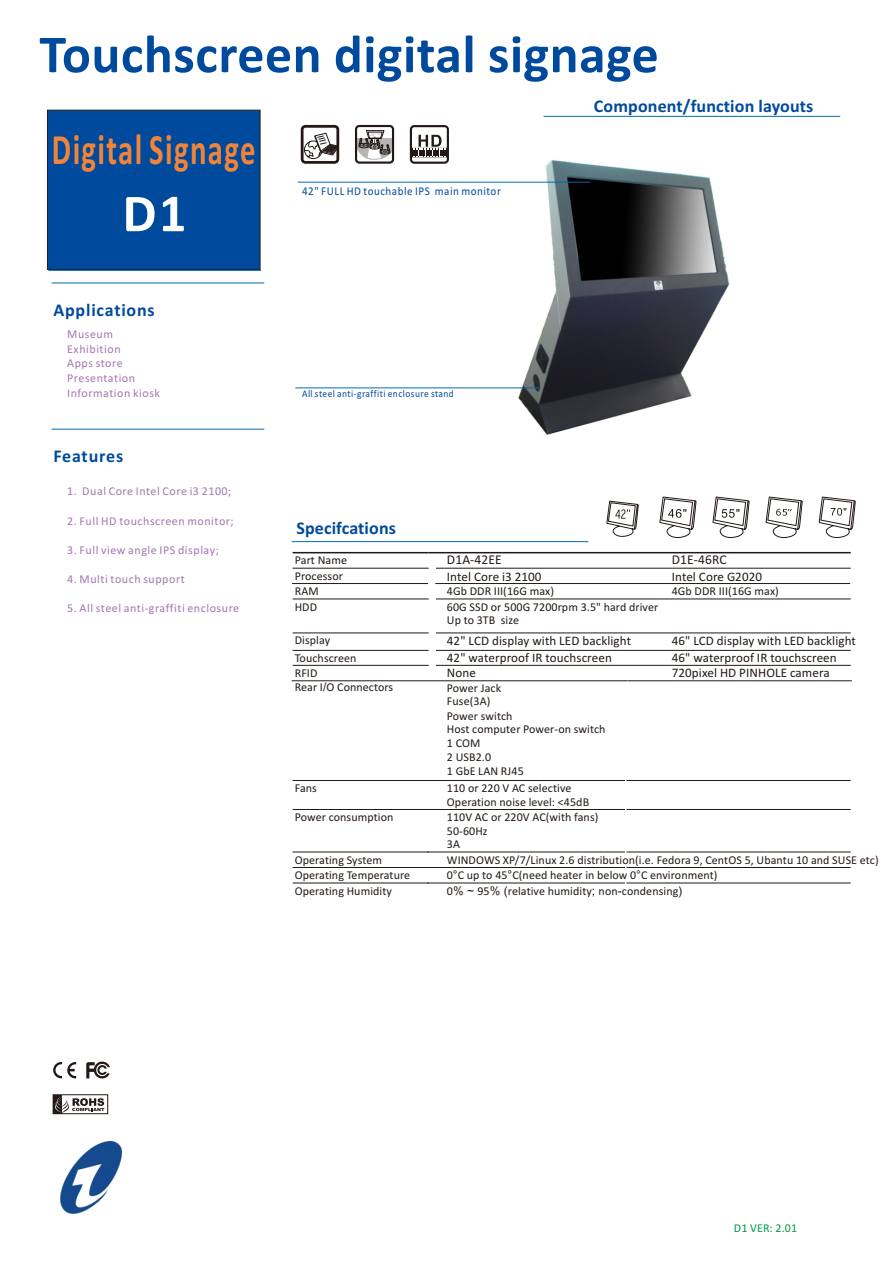
<style>
.page{position:relative;width:893px;height:1263px;background:#fff}
.page>*{position:absolute;margin:0;border:0;box-sizing:border-box;transform-origin:0 0}
.t1{font:700 54px "Calibri";letter-spacing:.01em;color:#004a9e}
.t2{font:700 54px "Calibri";color:#fff}
.t3{font:700 43.5px "Calibri";letter-spacing:.045em;color:#f08438;scale:.7 1}
.t4{font:700 18px "Calibri";letter-spacing:.01em;color:#004a9e}
.t5{font:700 18px "Calibri";letter-spacing:.045em;color:#004a9e}
.t6{font:13.5px "Calibri";letter-spacing:.01em;color:#231916}
.t7{font:13.05px/16.4px "Calibri";letter-spacing:.01em;color:#231916}
.t8{font:12px/14.1px "Calibri";letter-spacing:.01em;color:#231916}
.t9{font:12px/14.7px "Calibri";letter-spacing:.045em;color:#a675b0}
.t10{font:12px "Calibri";letter-spacing:.01em;color:#094}
.t11{font:11.85px "Calibri";letter-spacing:.045em;color:#004a9e;scale:.93 1}
.t12{font:10.2px "Calibri";letter-spacing:.045em;color:#004a9e;scale:.93 1}
.s1{font-family:"Arial Unicode MS"}
</style>
<div class="page">
<img style="left:507px;top:159px;width:223px;height:276px">
<div style="left:47px;top:109px;width:214px;height:161px;background:#004a9e"></div>
<hr style="left:48px;top:270px;width:213px;height:1px;background:#006bb5">
<hr style="left:52px;top:429px;width:212px;height:1px;background:#006bb5">
<hr style="left:544px;top:116px;width:296px;height:1px;background:#006bb5">
<hr style="left:293px;top:568px;width:136px;height:1px;background:#231916">
<hr style="left:436px;top:568px;width:415px;height:1px;background:#231916">
<hr style="left:293px;top:633px;width:136px;height:1px;background:#231916">
<hr style="left:436px;top:633px;width:415px;height:1px;background:#231916">
<hr style="left:293px;top:650px;width:136px;height:1px;background:#231916">
<hr style="left:436px;top:650px;width:415px;height:1px;background:#231916">
<hr style="left:293px;top:552px;width:136px;height:1px;background:#231916">
<hr style="left:429px;top:552px;width:422px;height:1px;background:#231916">
<svg style="left:86px;top:1061px;width:24px;height:17px"></svg>
<svg style="left:53px;top:1062px;width:23px;height:16px"></svg>
<div style="left:53px;top:1094px;width:55px;height:20px;border:1px solid #231916"></div>
<svg style="left:55px;top:1095px;width:49px;height:19px"></svg>
<hr style="left:52px;top:283px;width:212px;height:1px;background:#006bb5">
<hr style="left:292px;top:541px;width:296px;height:1px;background:#006bb5">
<hr style="left:298px;top:182px;width:292px;height:1px;background:#006bb5">
<hr style="left:295px;top:388px;width:244px;height:1px;background:#006bb5">
<svg style="left:410px;top:125px;width:39px;height:39px"></svg>
<svg style="left:301px;top:125px;width:39px;height:39px"></svg>
<hr style="left:293px;top:780px;width:136px;height:1px;background:#231916">
<hr style="left:427px;top:780px;width:198px;height:1px;background:#231916">
<hr style="left:626px;top:780px;width:225px;height:1px;background:#231916">
<hr style="left:293px;top:809px;width:136px;height:1px;background:#231916">
<hr style="left:427px;top:809px;width:198px;height:1px;background:#231916">
<hr style="left:626px;top:809px;width:225px;height:1px;background:#231916">
<hr style="left:293px;top:852px;width:136px;height:1px;background:#231916">
<hr style="left:427px;top:852px;width:198px;height:1px;background:#231916">
<hr style="left:626px;top:852px;width:225px;height:1px;background:#231916">
<hr style="left:293px;top:867px;width:136px;height:1px;background:#231916">
<hr style="left:427px;top:867px;width:198px;height:1px;background:#231916">
<hr style="left:626px;top:867px;width:225px;height:1px;background:#231916">
<hr style="left:293px;top:883px;width:136px;height:1px;background:#231916">
<hr style="left:427px;top:883px;width:198px;height:1px;background:#231916">
<hr style="left:626px;top:883px;width:225px;height:1px;background:#231916">
<hr style="left:292px;top:680px;width:335px;height:1px;background:#231916">
<hr style="left:628px;top:680px;width:224px;height:1px;background:#231916">
<svg style="left:355px;top:125px;width:39px;height:39px"></svg>
<hr style="left:292px;top:583px;width:136px;height:1px;background:#231916">
<hr style="left:435px;top:583px;width:415px;height:1px;background:#231916">
<hr style="left:293px;top:599px;width:136px;height:1px;background:#231916">
<hr style="left:436px;top:599px;width:415px;height:1px;background:#231916">
<svg style="left:765px;top:497px;width:38px;height:41px"></svg>
<svg style="left:659px;top:497px;width:38px;height:41px"></svg>
<svg style="left:712px;top:497px;width:38px;height:41px"></svg>
<svg style="left:818px;top:497px;width:38px;height:41px"></svg>
<img style="left:60px;top:1142px;width:63px;height:72px">
<svg style="left:606px;top:500px;width:33px;height:37px"></svg>
<hr style="left:293px;top:665px;width:136px;height:1px;background:#231916">
<hr style="left:436px;top:665px;width:415px;height:1px;background:#231916">
<h1 class="t1" style="left:39px;top:32px;width:621px">Touchscreen digital signage</h1>
<h2 class="t3" style="left:52px;top:131px;width:292px">Digital Signage</h2>
<h1 class="t2" style="left:122px;top:191px;width:65px">D1</h1>
<h3 class="t5" style="left:53px;top:302px;width:103px">Applications</h3>
<p class="t9" style="left:67px;top:328px;width:94px">Museum<br>Exhibition<br>Apps store<br>Presentation<br>Information kiosk</p>
<h3 class="t5" style="left:53px;top:449px;width:71px">Features</h3>
<p class="t9" style="left:67px;top:485px;width:166px">1. Dual Core Intel Core i3 2100;</p>
<p class="t9" style="left:67px;top:514px;width:168px">2. Full HD touchscreen monitor;</p>
<p class="t9" style="left:67px;top:543px;width:153px">3. Full view angle IPS display;</p>
<p class="t9" style="left:67px;top:573px;width:119px">4. Multi touch support</p>
<p class="t9" style="left:67px;top:602px;width:174px">5. All steel anti-graffiti enclosure</p>
<p class="t11" style="left:302px;top:187px;width:215px">42" FULL HD touchable IPS main monitor</p>
<p class="t12" style="left:302px;top:389px;width:165px">All steel anti-graffiti enclosure stand</p>
<h3 class="t4" style="left:594px;top:99px;width:221px">Component/function layouts</h3>
<h3 class="t4" style="left:296px;top:520px;width:101px">Specifcations</h3>
<p class="t8" style="left:295px;top:554px;width:54px">Part Name</p>
<p class="t6" style="left:447px;top:554px;width:56px">D1A-42EE</p>
<p class="t8" style="left:295px;top:570px;width:50px">Processor</p>
<p class="t7" style="left:447px;top:569px;width:96px">Intel Core i3 2100</p>
<p class="t8" style="left:295px;top:585px;width:25px">RAM</p>
<p class="t8" style="left:447px;top:585px;width:109px">4Gb DDR III(16G max)</p>
<p class="t8" style="left:295px;top:601px;width:24px">HDD</p>
<p class="t8" style="left:447px;top:601px;width:213px;line-height:13.5px">60G SSD or 500G 7200rpm 3.5" hard driver<br>Up to 3TB size</p>
<p class="t8" style="left:295px;top:633px;width:63px;line-height:17.4px">Display<br>Touchscreen</p>
<p class="t7" style="left:447px;top:634px;width:186px">42" LCD display with LED backlight<br>42" waterproof IR touchscreen</p>
<p class="t6" style="left:672px;top:554px;width:56px">D1E-46RC</p>
<p class="t7" style="left:672px;top:569px;width:92px">Intel Core G2020</p>
<p class="t8" style="left:672px;top:585px;width:109px">4Gb DDR III(16G max)</p>
<p class="t7" style="left:672px;top:634px;width:186px">46" LCD display with LED backlight<br>46" waterproof IR touchscreen</p>
<p class="t8" style="left:295px;top:667px;width:24px">RFID</p>
<p class="t7" style="left:447px;top:665px;width:31px">None</p>
<p class="t7" style="left:672px;top:665px;width:159px">720pixel HD PINHOLE camera</p>
<p class="t8" style="left:295px;top:681px;width:100px">Rear I<span class="s1">/</span>O Connectors</p>
<p class="t8" style="left:447px;top:683px;width:56px;line-height:12.9px">Power Jack<br>Fuse(3A)</p>
<p class="t8" style="left:447px;top:723px;width:160px">Host computer Power-on switch<br>1 COM<br>2 USB2.0</p>
<p class="t8" style="left:295px;top:782px;width:24px">Fans</p>
<p class="t8" style="left:447px;top:782px;width:144px;line-height:13.5px">110 or 220 V AC selective<br>Operation noise level: &lt;45dB</p>
<p class="t8" style="left:295px;top:811px;width:100px">Power consumption</p>
<p class="t8" style="left:447px;top:811px;width:153px">110V AC or 220V AC(with fans)</p>
<p class="t8" style="left:447px;top:838px;width:15px">3A</p>
<p class="t8" style="left:295px;top:853px;width:89px">Operating System</p>
<p class="t8" style="left:447px;top:853px;width:433px">WINDOWS XP/7/Linux 2.6 distribution(i.e. Fedora 9, CentOS 5, Ubantu 10 and SUSE etc)</p>
<p class="t8" style="left:295px;top:869px;width:117px">Operating Temperature</p>
<p class="t8" style="left:447px;top:869px;width:272px">0<span class="s1">°</span>C up to 45<span class="s1">°</span>C(need heater in below 0<span class="s1">°</span>C environment)</p>
<p class="t8" style="left:295px;top:884px;width:99px">Operating Humidity</p>
<p class="t8" style="left:447px;top:884px;width:237px">0<span class="s1">% ~</span> 95<span class="s1">% (</span>relative humidity<span class="s1">;</span> non<span class="s1">-</span>condensing<span class="s1">)</span></p>
<p class="t8" style="left:447px;top:710px;width:67px">Power switch</p>
<p class="t8" style="left:447px;top:765px;width:78px">1 GbE LAN RJ45</p>
<p class="t8" style="left:447px;top:825px;width:42px">50-60Hz</p>
<p class="t10" style="left:734px;top:1223px;width:65px">D1 VER: 2.01</p>
</div>
